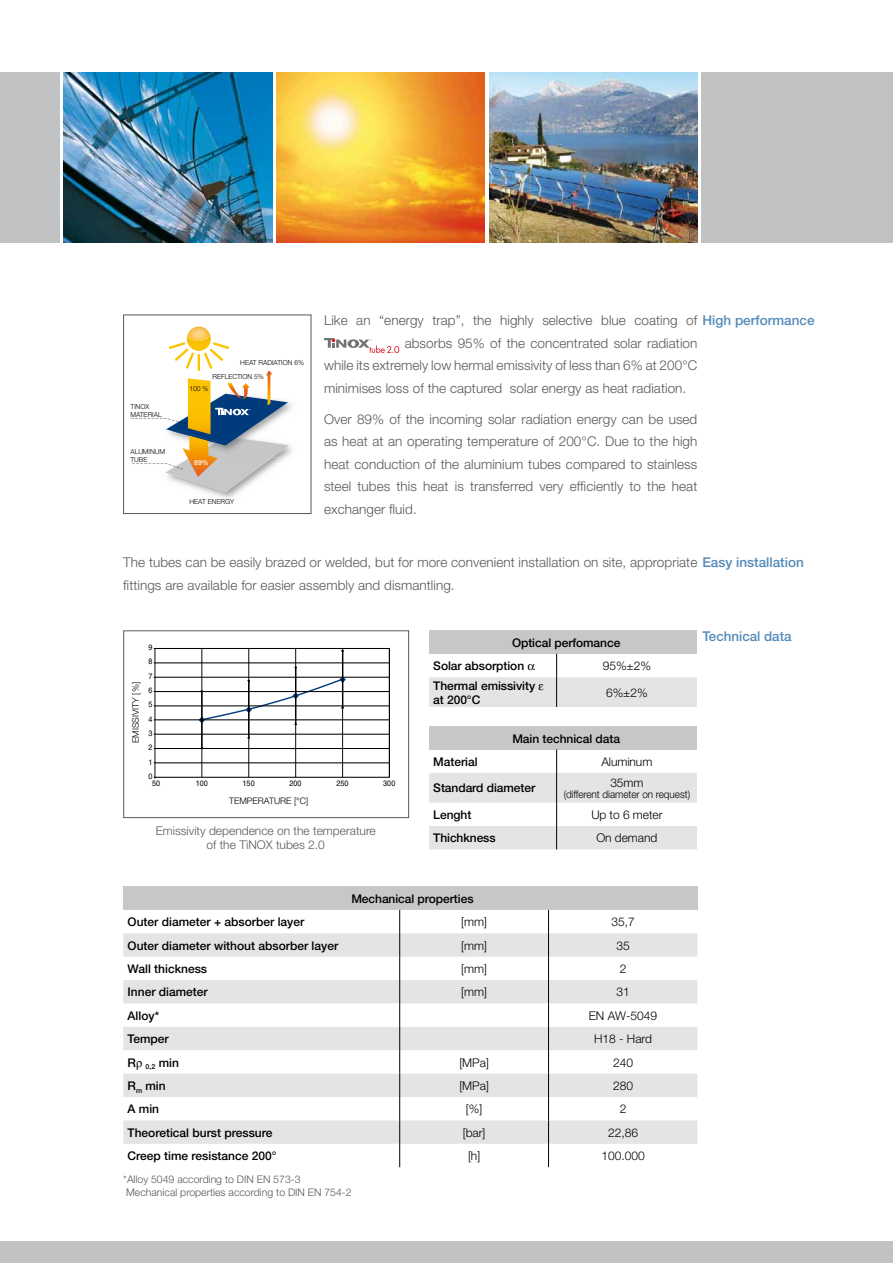
<style>
.page{position:relative;width:893px;height:1263px;background:#fff}
.page>*{position:absolute;margin:0;border:0;box-sizing:border-box;transform-origin:0 0}
.t1{font:300 13.5px/22.5px "Helvetica Neue";letter-spacing:.005em;color:#58585a}
.t2{font:500 13.5px "Helvetica Neue";color:#548bb9}
.t3{font:500 12px/23.4px "Helvetica Neue";letter-spacing:-.005em;color:#000}
.t4{font:300 12px "Helvetica Neue";color:#000}
.t5{font:300 12px/14.4px "Helvetica Neue";color:#58585a;text-align:center}
.t6{font:300 10.5px/12.6px "Helvetica Neue";color:#58585a}
.t7{font:300 10.5px "Helvetica Neue";letter-spacing:-.005em;color:#000;scale:.95 1}
.t8{font:300 9px "Helvetica Neue";color:#000}
.t9{font:7.8px "Helvetica";color:#000;scale:.93 1}
.t10{font:300 6.9px/8.2px "Helvetica Neue";color:#000}
.t11{font:500 6.9px "Helvetica Neue";color:#fff}
.s1{font-weight:500;color:#548bb9}
</style>
<div class="page">
<div style="left:0;top:1242px;width:893px;height:21px;background:#c1c2c3"></div>
<img style="left:64px;top:72px;width:208px;height:170px">
<img style="left:489px;top:72px;width:208px;height:170px">
<div style="left:0;top:72px;width:60px;height:170px;background:#c1c2c3"></div>
<div style="left:702px;top:72px;width:191px;height:170px;background:#c1c2c3"></div>
<div style="left:123px;top:886px;width:574px;height:24px;background:#c6c7c8"></div>
<div style="left:429px;top:630px;width:268px;height:24px;background:#c6c7c8"></div>
<div style="left:429px;top:726px;width:268px;height:23px;background:#c6c7c8"></div>
<svg style="left:429px;top:749px;width:268px;height:100px"></svg>
<div style="left:123px;top:630px;width:286px;height:188px;border:1px solid #58585a"></div>
<hr style="left:155px;top:763px;width:234px;height:1px;background:#000">
<hr style="left:155px;top:748px;width:234px;height:1px;background:#000">
<hr style="left:155px;top:734px;width:234px;height:1px;background:#000">
<hr style="left:155px;top:720px;width:234px;height:1px;background:#000">
<hr style="left:155px;top:706px;width:234px;height:1px;background:#000">
<hr style="left:155px;top:691px;width:234px;height:1px;background:#000">
<hr style="left:155px;top:677px;width:234px;height:1px;background:#000">
<hr style="left:155px;top:663px;width:234px;height:1px;background:#000">
<hr style="left:202px;top:648px;width:1px;height:129px;background:#000">
<hr style="left:248px;top:648px;width:1px;height:129px;background:#000">
<hr style="left:295px;top:648px;width:1px;height:129px;background:#000">
<hr style="left:342px;top:648px;width:1px;height:129px;background:#000">
<hr style="left:201px;top:720px;width:2px;height:28px;background:#000">
<svg style="left:198px;top:650px;width:149px;height:88px"></svg>
<div style="left:155px;top:648px;width:235px;height:129px;border:1px solid #000"></div>
<img style="left:289px;top:443px;width:5px;height:14px">
<svg style="left:131px;top:337px;width:158px;height:155px"></svg>
<img style="left:187px;top:337px;width:24px;height:4px">
<img style="left:187px;top:326px;width:24px;height:11px">
<div style="left:123px;top:315px;width:188px;height:199px;border:1px solid #58585a"></div>
<svg style="left:324px;top:338px;width:75px;height:15px"></svg>
<img style="left:276px;top:72px;width:209px;height:170px">
<svg style="left:123px;top:910px;width:574px;height:257px"></svg>
<svg style="left:429px;top:654px;width:268px;height:53px"></svg>
<p class="t10" style="left:130px;top:402px;width:33px">TiNOX<br>MATERIAL</p>
<p class="t10" style="left:130px;top:447px;width:36px">ALUMINUM<br>TUBE</p>
<p class="t10" style="left:212px;top:355px;width:93px;line-height:14.5px;text-indent:28px">HEAT RADIATION 6%<br>REFLECTION 5%</p>
<p class="t10" style="left:189px;top:384px;width:21px">100 %</p>
<p class="t11" style="left:194px;top:458px;width:16px">89%</p>
<p class="t10" style="left:189px;top:497px;width:46px">HEAT ENERGY</p>
<p class="t1" style="left:324px;top:309px;width:492px">Like an “energy trap”, the highly selective blue coating of <span class="s1">High performance</span></p>
<p class="t1" style="left:405px;top:331px;width:294px">absorbs 95% of the concentrated solar radiation</p>
<p class="t1" style="left:324px;top:354px;width:375px">while its extremely low hermal emissivity of less than 6% at 200°C</p>
<p class="t1" style="left:324px;top:376px;width:364px">minimises loss of the captured solar energy as heat radiation.</p>
<p class="t1" style="left:324px;top:407px;width:375px;text-align:justify">Over 89% of the incoming solar radiation energy can be used as heat at an operating temperature of 200°C. Due to the high heat conduction of the aluminium tubes compared to stainless steel tubes this heat is transferred very efficiently to the heat exchanger fluid.</p>
<p class="t1" style="left:123px;top:551px;width:682px">The tubes can be easily brazed or welded, but for more convenient installation on site, appropriate <span class="s1">Easy installation </span>fittings are available for easier assembly and dismantling.</p>
<p class="t9" style="left:148px;top:643px;width:6px">9</p>
<p class="t9" style="left:148px;top:657px;width:6px">8</p>
<p class="t9" style="left:148px;top:671px;width:6px">7</p>
<p class="t8" style="left:130px;top:743px;width:62px;rotate:-90deg">EMISSIVITY [%]</p>
<p class="t9" style="left:148px;top:686px;width:6px">6</p>
<p class="t9" style="left:148px;top:700px;width:6px">5</p>
<p class="t9" style="left:148px;top:714px;width:6px">4</p>
<p class="t9" style="left:148px;top:729px;width:6px">3</p>
<p class="t9" style="left:148px;top:743px;width:6px">2</p>
<p class="t9" style="left:148px;top:757px;width:6px">1</p>
<p class="t9" style="left:148px;top:772px;width:6px">0</p>
<p class="t9" style="left:152px;top:779px;width:10px">50</p>
<p class="t9" style="left:196px;top:779px;width:14px">100</p>
<p class="t9" style="left:243px;top:779px;width:14px">150</p>
<p class="t9" style="left:290px;top:779px;width:14px">200</p>
<p class="t9" style="left:336px;top:779px;width:14px">250</p>
<p class="t9" style="left:383px;top:779px;width:14px">300</p>
<p class="t8" style="left:229px;top:795px;width:7px">temperature</p>
<p class="t8" style="left:294px;top:795px;width:16px">[°C]</p>
<p class="t5" style="left:156px;top:823px;width:222px">Emissivity dependence on the temperature of the TiNOX tubes 2.0</p>
<p class="t3" style="left:433px;top:631px;width:189px;text-indent:79px">Optical perfomance<br>Solar absorption</p>
<p class="t4" style="left:603px;top:659px;width:50px">95%±2%</p>
<p class="t3" style="left:433px;top:679px;width:103px;line-height:13.5px">Thermal emissivity at 200°C</p>
<p class="t4" style="left:606px;top:685px;width:43px">6%±2%</p>
<p class="t3" style="left:512px;top:726px;width:109px">Main technical data</p>
<p class="t3" style="left:433px;top:750px;width:46px">Material</p>
<p class="t4" style="left:601px;top:754px;width:52px">Aluminum</p>
<p class="t3" style="left:433px;top:776px;width:103px">Standard diameter</p>
<p class="t4" style="left:610px;top:775px;width:35px">35mm</p>
<p class="t7" style="left:564px;top:788px;width:135px">(different diameter on request)</p>
<p class="t3" style="left:433px;top:803px;width:40px">Lenght</p>
<p class="t4" style="left:591px;top:807px;width:73px">Up to 6 meter</p>
<p class="t3" style="left:433px;top:826px;width:64px">Thichkness</p>
<p class="t4" style="left:596px;top:831px;width:62px">On demand</p>
<p class="t2" style="left:702px;top:628px;width:91px">Technical data</p>
<p class="t3" style="left:351px;top:887px;width:124px">Mechanical properties</p>
<p class="t3" style="left:128px;top:910px;width:178px">Outer diameter + absorber layer</p>
<p class="t4" style="left:461px;top:915px;width:27px">[mm]</p>
<p class="t4" style="left:611px;top:915px;width:25px">35,7</p>
<p class="t3" style="left:128px;top:933px;width:212px">Outer diameter without absorber layer</p>
<p class="t4" style="left:461px;top:938px;width:27px">[mm]</p>
<p class="t4" style="left:616px;top:938px;width:15px">35</p>
<p class="t3" style="left:128px;top:957px;width:81px">Wall thickness</p>
<p class="t4" style="left:461px;top:961px;width:27px">[mm]</p>
<p class="t4" style="left:620px;top:961px;width:8px">2</p>
<p class="t3" style="left:128px;top:980px;width:82px">Inner diameter</p>
<p class="t4" style="left:461px;top:985px;width:27px">[mm]</p>
<p class="t4" style="left:616px;top:985px;width:15px">31</p>
<p class="t3" style="left:128px;top:1004px;width:33px">Alloy*</p>
<p class="t4" style="left:589px;top:1008px;width:70px">EN AW-5049</p>
<p class="t3" style="left:128px;top:1027px;width:43px">Temper</p>
<p class="t4" style="left:594px;top:1032px;width:60px">H18 - Hard</p>
<p class="t3" style="left:128px;top:1050px;width:53px">R <sub>0,2</sub> min</p>
<p class="t4" style="left:459px;top:1055px;width:31px">[MPa]</p>
<p class="t4" style="left:613px;top:1055px;width:22px">240</p>
<p class="t3" style="left:128px;top:1074px;width:40px">R<sub>m</sub> min</p>
<p class="t4" style="left:459px;top:1078px;width:31px">[MPa]</p>
<p class="t4" style="left:613px;top:1078px;width:22px">280</p>
<p class="t3" style="left:128px;top:1097px;width:33px">A min</p>
<p class="t4" style="left:466px;top:1102px;width:18px">[%]</p>
<p class="t4" style="left:620px;top:1102px;width:8px">2</p>
<p class="t3" style="left:128px;top:1121px;width:146px">Theoretical burst pressure</p>
<p class="t4" style="left:463px;top:1125px;width:24px">[bar]</p>
<p class="t4" style="left:608px;top:1125px;width:32px">22,86</p>
<p class="t3" style="left:128px;top:1144px;width:151px">Creep time resistance 200°</p>
<p class="t4" style="left:468px;top:1148px;width:14px">[h]</p>
<p class="t4" style="left:601px;top:1148px;width:45px">100.000</p>
<p class="t6" style="left:123px;top:1173px;width:230px">*Alloy 5049 according to DIN EN 573-3<br>Mechanical properties according to DIN EN 754-2</p>
</div>
